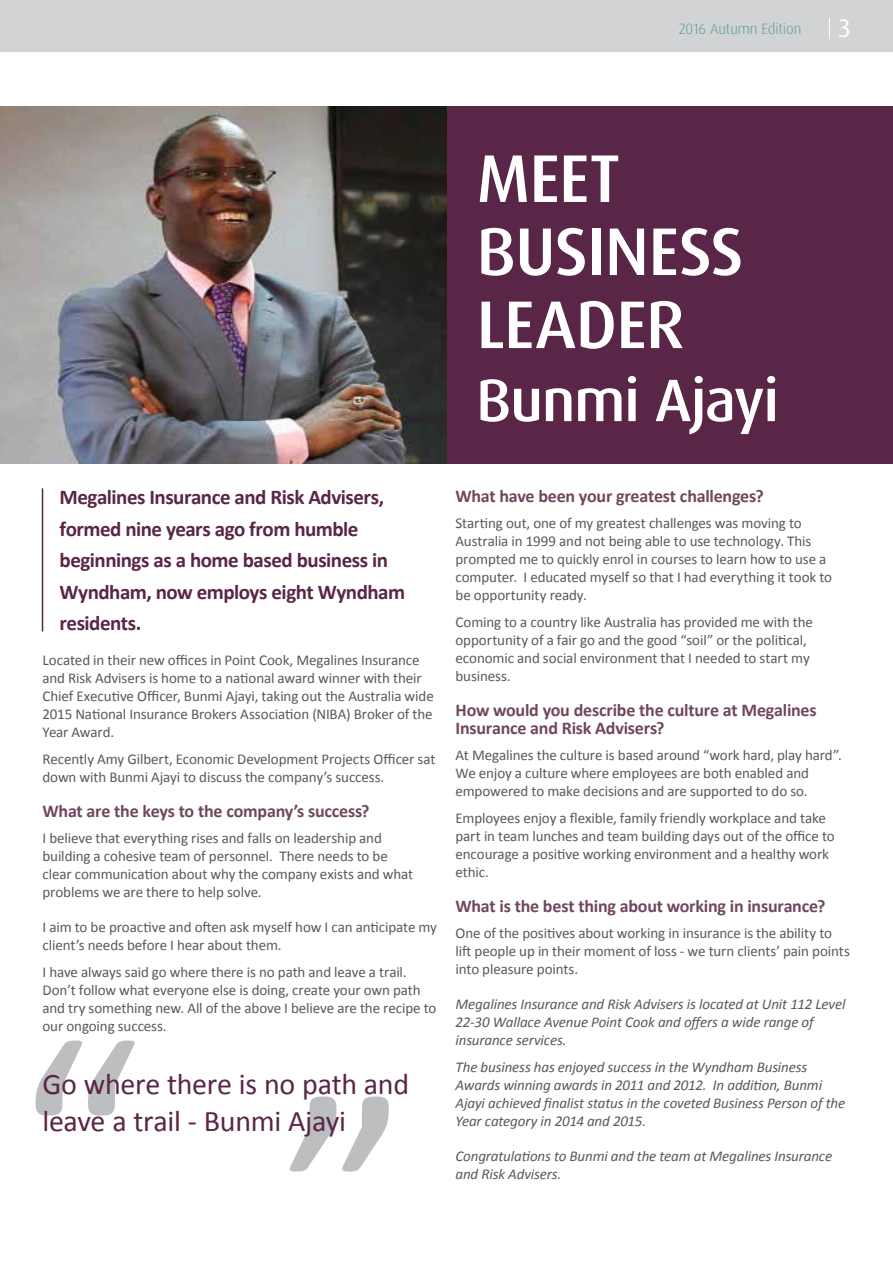
<style>
.page{position:relative;width:893px;height:1263px;background:#fff}
.page>*{position:absolute;margin:0;border:0;box-sizing:border-box;transform-origin:0 0}
.t1{font:500 67.5px/73.1px "Dax OT";letter-spacing:-.01em;color:#fff}
.t2{font:500 60px "Dax OT";letter-spacing:-.02em;color:#fff}
.copy{font:30px/37.5px "Calibri";letter-spacing:-.01em;color:#592647}
.t3{font:25.5px "Dax OT";color:#fff}
.copy-2{font:700 21px/31.5px "Calibri";letter-spacing:-.02em;color:#592647}
.copy-3{font:700 18px/18px "Calibri";letter-spacing:-.01em;color:#70475e}
.copy-4{font:15px/18px "Calibri";letter-spacing:-.01em;color:#58595b}
.copy-5{font:italic 15px/18px "Calibri";letter-spacing:-.01em;color:#58595b}
.t4{font:300 15px "Dax OT";letter-spacing:-.005em;color:#5c9c94}
</style>
<div class="page">
<div style="left:0;top:0;width:893px;height:51px;background:#d1d3d4"></div>
<svg style="left:829px;top:18px;width:1px;height:21px"></svg>
<div style="left:43px;top:106px;width:850px;height:358px;background:#592647"></div>
<svg style="left:290px;top:1096px;width:99px;height:75px"></svg>
<svg style="left:36px;top:1040px;width:99px;height:75px"></svg>
<img style="left:0;top:106px;width:446px;height:358px">
<hr style="left:42px;top:488px;width:1px;height:143px;background:#592647">
<p class="t4" style="left:679px;top:19px;width:124px">2016 Autumn Edition</p>
<p class="t3" style="left:838px;top:12px;width:14px">3</p>
<p class="t1" style="left:477px;top:143px;width:269px">MEET<br>BUSINESS<br>LEADER</p>
<p class="t2" style="left:476px;top:362px;width:304px">Bunmi Ajayi</p>
<p class="copy-2" style="left:60px;top:481px;width:347px">Megalines Insurance and Risk Advisers, formed nine years ago from humble beginnings as a home based business in<br>Wyndham, now employs eight Wyndham residents.</p>
<p class="copy-4" style="left:43px;top:651px;width:393px">Located in their new offices in Point Cook, Megalines Insurance and Risk Advisers is home to a national award winner with their Chief Executive Officer, Bunmi Ajayi, taking out the Australia wide 2015 National Insurance Brokers Association (NIBA) Broker of the Year Award.</p>
<p class="copy-4" style="left:43px;top:750px;width:394px">Recently Amy Gilbert, Economic Development Projects Officer sat down with Bunmi Ajayi to discuss the company’s success.</p>
<p class="copy-3" style="left:43px;top:802px;width:329px">What are the keys to the company’s success?</p>
<p class="copy-4" style="left:43px;top:829px;width:372px">I believe that everything rises and falls on leadership and building a cohesive team of personnel. There needs to be clear communication about why the company exists and what problems we are there to help solve.</p>
<p class="copy-4" style="left:43px;top:918px;width:396px">I aim to be proactive and often ask myself how I can anticipate my client’s needs before I hear about them.</p>
<p class="copy-4" style="left:43px;top:963px;width:395px">I have always said go where there is no path and leave a trail.<br>Don’t follow what everyone else is doing, create your own path and try something new. All of the above I believe are the recipe to our ongoing success.</p>
<p class="copy" style="left:43px;top:1065px;width:368px">Go where there is no path and leave a trail - Bunmi Ajayi</p>
<p class="copy-3" style="left:455px;top:487px;width:310px">What have been your greatest challenges?</p>
<p class="copy-4" style="left:455px;top:514px;width:378px">Starting out, one of my greatest challenges was moving to Australia in 1999 and not being able to use technology. This prompted me to quickly enrol in courses to learn how to use a computer. I educated myself so that I had everything it took to be opportunity ready.</p>
<p class="copy-4" style="left:455px;top:613px;width:359px">Coming to a country like Australia has provided me with the opportunity of a fair go and the good “soil” or the political, economic and social environment that I needed to start my business.</p>
<p class="copy-3" style="left:455px;top:701px;width:363px">How would you describe the culture at Megalines<br>Insurance and Risk Advisers?</p>
<p class="copy-4" style="left:455px;top:746px;width:388px">At Megalines the culture is based around “work hard, play hard”.<br>We enjoy a culture where employees are both enabled and empowered to make decisions and are supported to do so.</p>
<p class="copy-4" style="left:455px;top:809px;width:381px">Employees enjoy a flexible, family friendly workplace and take part in team lunches and team building days out of the office to encourage a positive working environment and a healthy work ethic.</p>
<p class="copy-3" style="left:455px;top:897px;width:371px">What is the best thing about working in insurance?</p>
<p class="copy-4" style="left:455px;top:924px;width:396px">One of the positives about working in insurance is the ability to lift people up in their moment of loss - we turn clients’ pain points into pleasure points.</p>
<p class="copy-5" style="left:455px;top:995px;width:391px">Megalines Insurance and Risk Advisers is located at Unit 112 Level<br>22-30 Wallace Avenue Point Cook and offers a wide range of insurance services.</p>
<p class="copy-5" style="left:455px;top:1057px;width:391px">The business has enjoyed success in the Wyndham Business Awards winning awards in 2011 and 2012. In addition, Bunmi Ajayi achieved finalist status in the coveted Business Person of the Year category in 2014 and 2015.</p>
<p class="copy-5" style="left:455px;top:1146px;width:378px">Congratulations to Bunmi and the team at Megalines Insurance and Risk Advisers.</p>
</div>
